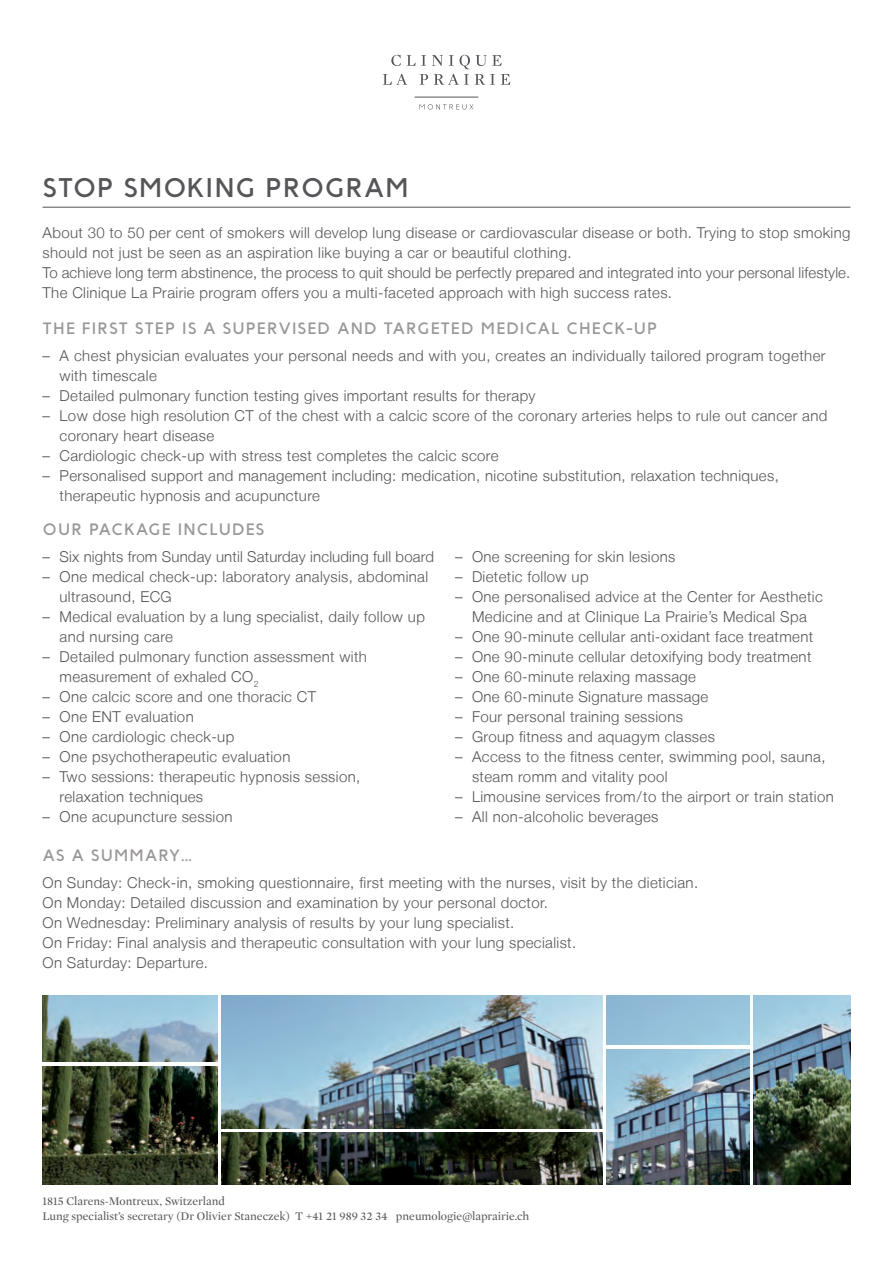
<style>
.page{position:relative;width:893px;height:1263px;background:#fff}
.page>*{position:absolute;margin:0;border:0;box-sizing:border-box;transform-origin:0 0}
.t1{font:600 27px "Baufra";letter-spacing:.005em;color:#555659}
.t2{font:600 16.5px "Baufra";letter-spacing:.035em;color:#9a9699}
.t3{font:300 15px/20px "Helvetica Neue LT";letter-spacing:.025em;color:#555659}
.t4{font:12px/14.4px "Mercury Display";color:#555659}
</style>
<div class="page">
<hr style="left:43px;top:207px;width:807px;height:1px;background:#555659">
<svg style="left:419px;top:104px;width:54px;height:6px"></svg>
<svg style="left:383px;top:55px;width:127px;height:30px"></svg>
<hr style="left:415px;top:97px;width:63px;height:1px;background:#54555a">
<img style="left:222px;top:995px;width:380px;height:133px">
<img style="left:43px;top:1066px;width:175px;height:118px">
<img style="left:606px;top:1049px;width:143px;height:135px">
<img style="left:222px;top:1132px;width:380px;height:52px">
<img style="left:753px;top:995px;width:97px;height:189px">
<img style="left:43px;top:996px;width:175px;height:66px">
<h1 class="t1" style="left:43px;top:169px;width:368px">STOP SMOKING PROGRAM</h1>
<p class="t3" style="left:43px;top:223px;width:809px">About 30 to 50 per cent of smokers will develop lung disease or cardiovascular disease or both. Trying to stop smoking should not just be seen as an aspiration like buying a car or beautiful clothing.<br>To achieve long term abstinence, the process to quit should be perfectly prepared and integrated into your personal lifestyle.<br>The Clinique La Prairie program offers you a multi-faceted approach with high success rates.</p>
<p class="t2" style="left:43px;top:317px;width:617px">THE FIRST STEP IS A SUPERVISED AND TARGETED MEDICAL CHECK-UP</p>
<p class="t3" style="left:60px;top:345px;width:768px;text-indent:-17px">– A chest physician evaluates your personal needs and with you, creates an individually tailored program together with timescale</p>
<p class="t3" style="left:43px;top:385px;width:495px">– Detailed pulmonary function testing gives important results for therapy</p>
<p class="t3" style="left:60px;top:405px;width:769px;text-indent:-17px">– Low dose high resolution CT of the chest with a calcic score of the coronary arteries helps to rule out cancer and coronary heart disease</p>
<p class="t3" style="left:43px;top:445px;width:458px">– Cardiologic check-up with stress test completes the calcic score</p>
<p class="t3" style="left:60px;top:465px;width:721px;text-indent:-17px">– Personalised support and management including: medication, nicotine substitution, relaxation techniques, therapeutic hypnosis and acupuncture</p>
<p class="t2" style="left:43px;top:518px;width:224px">OUR PACKAGE INCLUDES</p>
<p class="t3" style="left:43px;top:547px;width:393px">– Six nights from Sunday until Saturday including full board</p>
<p class="t3" style="left:60px;top:567px;width:370px;text-indent:-17px">– One medical check-up: laboratory analysis, abdominal ultrasound, ECG</p>
<p class="t3" style="left:60px;top:607px;width:367px;text-indent:-17px">– Medical evaluation by a lung specialist, daily follow up and nursing care</p>
<p class="t3" style="left:60px;top:646px;width:309px;text-indent:-17px">– Detailed pulmonary function assessment with measurement of exhaled CO<sub>2</sub></p>
<p class="t3" style="left:43px;top:686px;width:275px">– One calcic score and one thoracic CT</p>
<p class="t3" style="left:43px;top:706px;width:153px">– One ENT evaluation</p>
<p class="t3" style="left:43px;top:726px;width:193px">– One cardiologic check-up</p>
<p class="t3" style="left:43px;top:746px;width:249px">– One psychotherapeutic evaluation</p>
<p class="t3" style="left:60px;top:766px;width:302px;text-indent:-17px">– Two sessions: therapeutic hypnosis session, relaxation techniques</p>
<p class="t3" style="left:43px;top:806px;width:192px">– One acupuncture session</p>
<p class="t3" style="left:455px;top:547px;width:222px">– One screening for skin lesions</p>
<p class="t3" style="left:455px;top:567px;width:135px">– Dietetic follow up</p>
<p class="t3" style="left:455px;top:587px;width:369px;text-align:center">– One personalised advice at the Center for Aesthetic<br>Medicine and at Clinique La Prairie’s Medical Spa</p>
<p class="t3" style="left:455px;top:627px;width:360px">– One 90-minute cellular anti-oxidant face treatment</p>
<p class="t3" style="left:455px;top:646px;width:358px">– One 90-minute cellular detoxifying body treatment</p>
<p class="t3" style="left:455px;top:666px;width:242px">– One 60-minute relaxing massage</p>
<p class="t3" style="left:455px;top:686px;width:255px">– One 60-minute Signature massage</p>
<p class="t3" style="left:455px;top:706px;width:229px">– Four personal training sessions</p>
<p class="t3" style="left:455px;top:726px;width:261px">– Group fitness and aquagym classes</p>
<p class="t3" style="left:472px;top:746px;width:355px;text-indent:-17px">– Access to the fitness center, swimming pool, sauna, steam romm and vitality pool</p>
<p class="t3" style="left:455px;top:786px;width:380px">– Limousine services from/to the airport or train station</p>
<p class="t3" style="left:455px;top:806px;width:205px">– All non-alcoholic beverages</p>
<p class="t2" style="left:43px;top:844px;width:151px">AS A SUMMARY…</p>
<p class="t3" style="left:43px;top:872px;width:657px">On Sunday: Check-in, smoking questionnaire, first meeting with the nurses, visit by the dietician.<br>On Monday: Detailed discussion and examination by your personal doctor.<br>On Wednesday: Preliminary analysis of results by your lung specialist.<br>On Friday: Final analysis and therapeutic consultation with your lung specialist.<br>On Saturday: Departure.</p>
<p class="t4" style="left:43px;top:1194px;width:488px">1815 Clarens-Montreux, Switzerland<br>Lung specialist’s secretary (Dr Olivier Staneczek) T +41 21 989 32 34 pneumologie@laprairie.ch</p>
</div>
